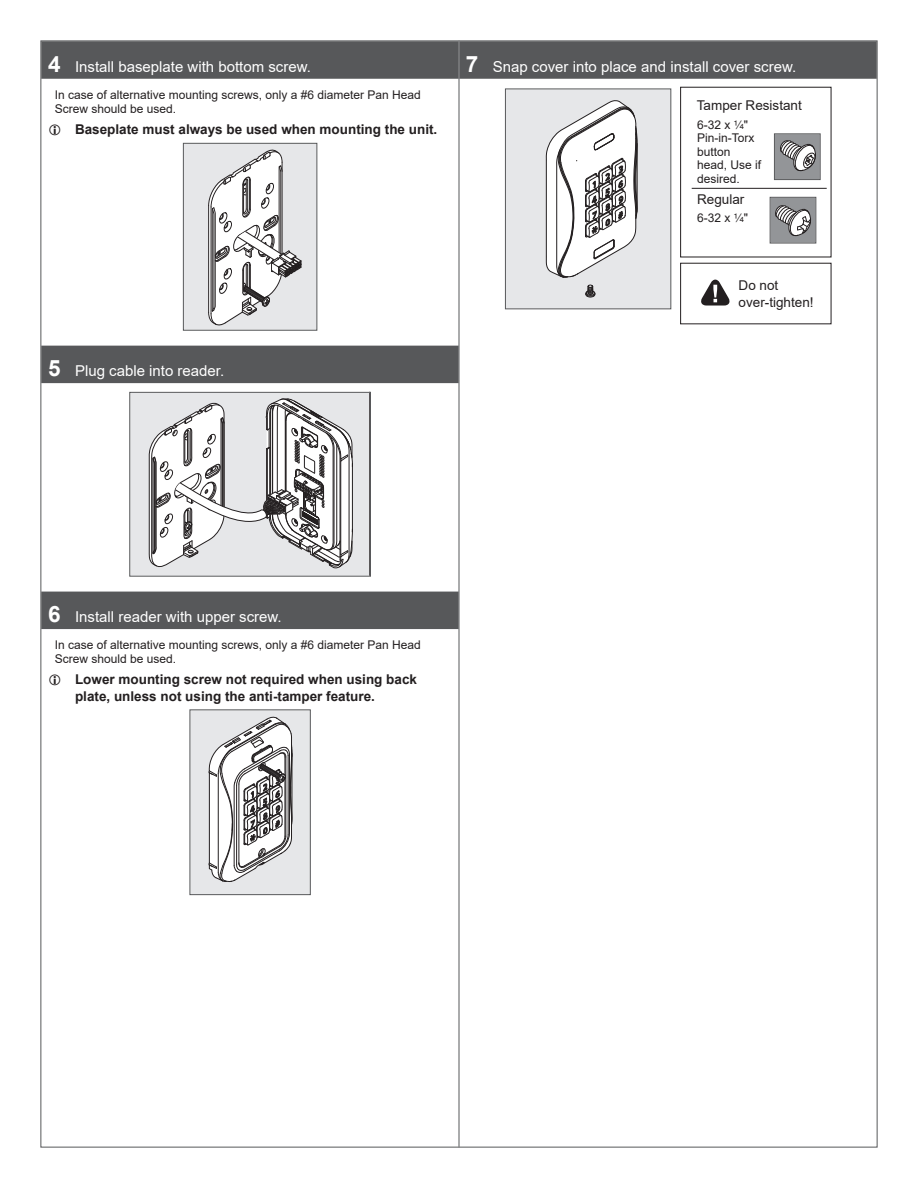
<style>
.page{position:relative;width:918px;height:1188px;background:#fff}
.page>*{position:absolute;margin:0;border:0;box-sizing:border-box;transform-origin:0 0}
.t1{font:15px "Arial";color:#fff}
.t2{font:700 13.5px/16.2px "Arial";color:#231f20}
.t3{font:13.5px/16.2px "Arial";color:#231f20}
.t4{font:12px/13.5px "Arial";color:#231f20}
.s1{font-weight:700;font-size:22.5px}
.s2{font-family:"Helvetica Fraction"}
</style>
<div class="page">
<div style="left:41px;top:41px;width:418px;height:38px;background:#57585a"></div>
<div style="left:41px;top:346px;width:418px;height:37px;background:#57585a"></div>
<div style="left:41px;top:592px;width:418px;height:37px;background:#57585a"></div>
<svg style="left:185px;top:145px;width:130px;height:183px"></svg>
<div style="left:182px;top:142px;width:136px;height:189px;border:2px solid #fff"></div>
<div style="left:183px;top:143px;width:134px;height:188px;border:1px solid #57585a"></div>
<div style="left:132px;top:394px;width:237px;height:180px;background:#e6e7e9"></div>
<svg style="left:149px;top:399px;width:204px;height:170px"></svg>
<div style="left:129px;top:392px;width:242px;height:185px;border:1px solid #57585a"></div>
<svg style="left:192px;top:712px;width:116px;height:181px"></svg>
<div style="left:189px;top:709px;width:122px;height:187px;border:2px solid #fff"></div>
<div style="left:190px;top:709px;width:121px;height:186px;border:1px solid #57585a"></div>
<div style="left:459px;top:41px;width:418px;height:38px;background:#57585a"></div>
<svg style="left:507px;top:91px;width:162px;height:216px"></svg>
<div style="left:504px;top:88px;width:168px;height:222px;border:2px solid #fff"></div>
<div style="left:505px;top:89px;width:166px;height:220px;border:1px solid #57585a"></div>
<hr style="left:692px;top:188px;width:135px;height:1px;background:#231f20">
<div style="left:774px;top:133px;width:47px;height:47px;background:#939598"></div>
<svg style="left:780px;top:140px;width:36px;height:31px"></svg>
<div style="left:773px;top:133px;width:48px;height:48px;border:2px solid #fff"></div>
<div style="left:774px;top:133px;width:47px;height:47px;border:1px solid #57585a"></div>
<div style="left:770px;top:197px;width:46px;height:46px;background:#939598"></div>
<svg style="left:775px;top:205px;width:36px;height:31px"></svg>
<div style="left:769px;top:196px;width:48px;height:48px;border:2px solid #fff"></div>
<div style="left:770px;top:197px;width:46px;height:46px;border:1px solid #57585a"></div>
<svg style="left:701px;top:279px;width:29px;height:27px"></svg>
<hr style="left:459px;top:40px;width:1px;height:1108px;background:#57585a">
<p class="t1" style="left:48px;top:56px;width:264px"><span class="s1">4</span> Install baseplate with bottom screw.</p>
<p class="t4" style="left:55px;top:88px;width:368px">In case of alternative mounting screws, only a #6 diameter Pan Head<br>Screw should be used.</p>
<p class="t2" style="left:75px;top:121px;width:364px">Baseplate must always be used when mounting the unit.</p>
<p class="t1" style="left:48px;top:361px;width:178px"><span class="s1">5</span> Plug cable into reader.</p>
<p class="t1" style="left:466px;top:56px;width:332px"><span class="s1">7</span> Snap cover into place and install cover screw.</p>
<p class="t3" style="left:697px;top:97px;width:107px">Tamper Resistant</p>
<p class="t4" style="left:697px;top:118px;width:66px">6-32 x <span class="s2">Z\v</span>"<br>Pin-in-Torx button head, Use if desired.</p>
<p class="t3" style="left:697px;top:191px;width:49px">Regular</p>
<p class="t4" style="left:697px;top:211px;width:52px">6-32 x <span class="s2">Z\v</span>"</p>
<p class="t3" style="left:739px;top:277px;width:77px">Do not over-tighten!</p>
<p class="t1" style="left:48px;top:607px;width:235px"><span class="s1">6</span> Install reader with upper screw.</p>
<p class="t4" style="left:55px;top:638px;width:368px">In case of alternative mounting screws, only a #6 diameter Pan Head<br>Screw should be used.</p>
<p class="t2" style="left:75px;top:672px;width:344px">Lower mounting screw not required when using back plate, unless not using the anti-tamper feature.</p>
</div>
